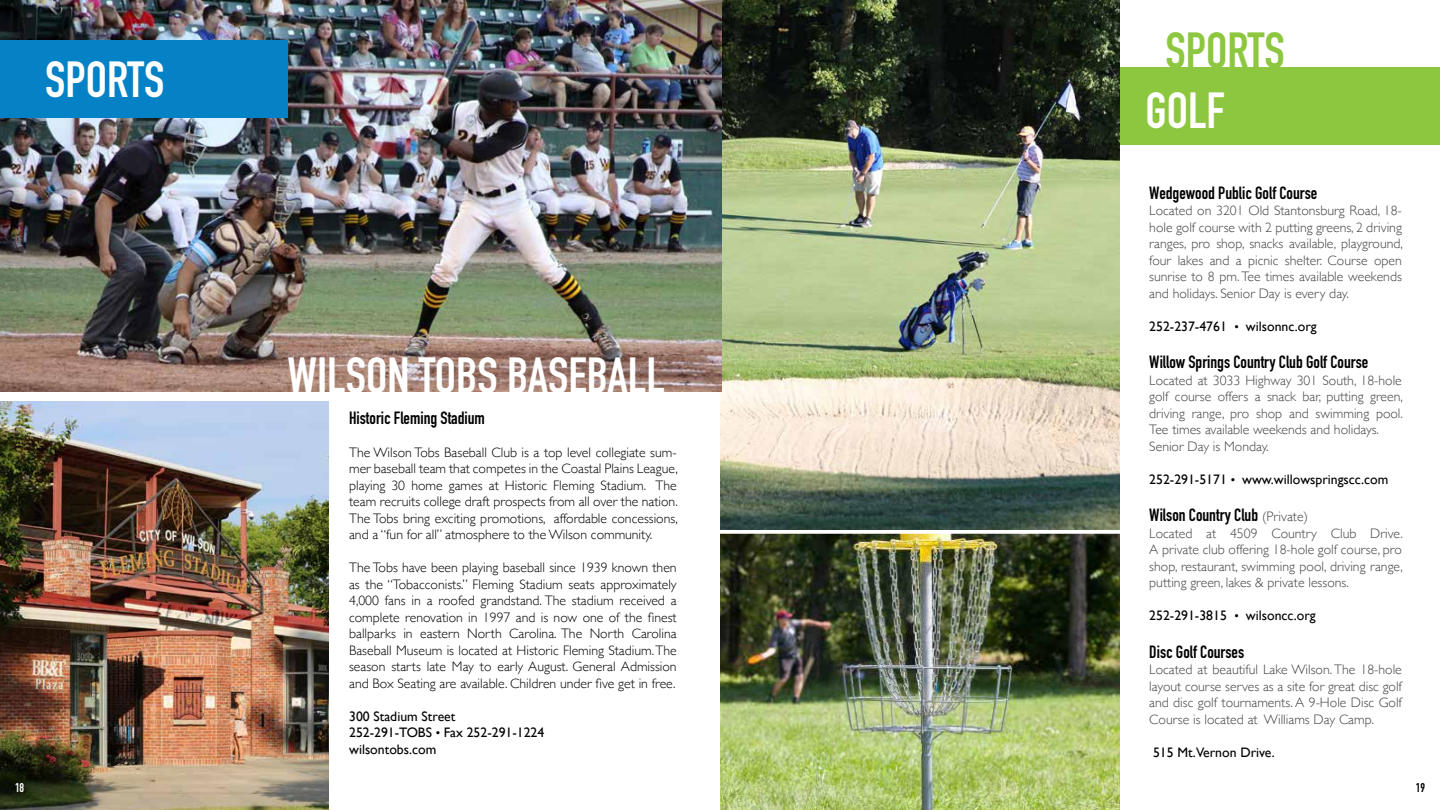
<style>
.page{position:relative;width:1440px;height:810px;background:#fff}
.page>*{position:absolute;margin:0;border:0;box-sizing:border-box;transform-origin:0 0}
.t1{font:700 50px "DIN Condensed";color:#fff}
.t2{font:700 50px "DIN Condensed";color:#8dc63f}
.t3{font:700 17.5px "DIN Condensed";color:#000}
.t4{font:300 13.75px/16.5px "Gill Sans";color:#000;text-align:justify}
.t5{font:300 13.75px/16.5px "Gill Sans";color:#434343;text-align:justify}
.t6{font:13.75px/16.5px "Gill Sans";color:#000}
.t7{font:700 12.5px "DIN Condensed";color:#fff}
.t8{font:700 12.5px "DIN Condensed";color:#000}
.s1{font-size:12.5px}
.s2{font-family:"Gill Sans";font-weight:300;font-size:13.75px;color:#434343}
</style>
<div class="page">
<div style="left:1071px;top:67px;width:369px;height:78px;background:#8dc63f"></div>
<img style="left:720px;top:534px;width:399px;height:276px">
<img style="left:720px;top:0;width:399px;height:530px">
<svg style="left:720px;top:533px;width:400px;height:1px"></svg>
<img style="left:0;top:0;width:722px;height:392px">
<img style="left:0;top:402px;width:329px;height:408px">
<div style="left:0;top:40px;width:287px;height:78px;background:#0582c6"></div>
<h1 class="t1" style="left:45px;top:46px;width:121px">SPORTS</h1>
<h1 class="t1" style="left:287px;top:342px;width:379px">WILSON TOBS BASEBALL</h1>
<p class="t3" style="left:349px;top:406px;width:137px">Historic Fleming Stadium</p>
<p class="t4" style="left:349px;top:444px;width:330px">The Wilson Tobs Baseball Club is a top level collegiate sum&shy;mer baseball team that competes in the Coastal Plains League, playing 30 home games at Historic Fleming Stadium. The team recruits college draft prospects from all over the nation.<br>The Tobs bring exciting promotions, affordable concessions, and a “fun for all” atmosphere to the Wilson community.</p>
<p class="t4" style="left:349px;top:559px;width:329px">The Tobs have been playing baseball since 1939 known then as the “Tobacconists.” Fleming Stadium seats approximately 4,000 fans in a roofed grandstand. The stadium received a complete renovation in 1997 and is now one of the finest ballparks in eastern North Carolina. The North Carolina Baseball Museum is located at Historic Fleming Stadium. The season starts late May to early August. General Admission and Box Seating are available. Children under five get in free.</p>
<p class="t6" style="left:349px;top:708px;width:197px">300 Stadium Street<br>252-291-TOBS <span class="s1">•</span> Fax 252-291-1224 wilsontobs.com</p>
<h1 class="t2" style="left:1166px;top:17px;width:121px">SPORTS</h1>
<h1 class="t1" style="left:1146px;top:77px;width:81px">GOLF</h1>
<p class="t3" style="left:1149px;top:181px;width:170px">Wedgewood Public Golf Course</p>
<p class="t5" style="left:1149px;top:202px;width:255px">Located on 3201 Old Stantonsburg Road, 18- hole golf course with 2 putting greens, 2 driving ranges, pro shop, snacks available, playground, four lakes and a picnic shelter. Course open sunrise to 8 pm. Tee times available weekends and holidays. Senior Day is every day.</p>
<p class="t6" style="left:1149px;top:318px;width:169px">252-237-4761 <span class="s1">•</span> wilsonnc.org</p>
<p class="t3" style="left:1149px;top:350px;width:221px">Willow Springs Country Club Golf Course</p>
<p class="t5" style="left:1149px;top:371px;width:255px;text-align:left">Located at 3033 Highway 301 South, 18-hole golf course offers a snack bar, putting green, driving range, pro shop and swimming pool.<br>Tee times available weekends and holidays.<br>Senior Day is Monday.</p>
<p class="t6" style="left:1149px;top:471px;width:241px">252-291-5171 <span class="s1">•</span> www.willowspringscc.com</p>
<p class="t3" style="left:1149px;top:503px;width:160px">Wilson Country Club <span class="s2">(Private)</span></p>
<p class="t5" style="left:1149px;top:524px;width:255px">Located at 4509 Country Club Drive.<br>A private club offering 18-hole golf course, pro shop, restaurant, swimming pool, driving range, putting green, lakes &amp; private lessons.</p>
<p class="t6" style="left:1149px;top:607px;width:168px">252-291-3815 <span class="s1">•</span> wilsoncc.org</p>
<p class="t3" style="left:1149px;top:640px;width:96px">Disc Golf Courses</p>
<p class="t5" style="left:1149px;top:661px;width:254px">Located at beautiful Lake Wilson. The 18-hole layout course serves as a site for great disc golf and disc golf tournaments. A 9-Hole Disc Golf Course is located at Williams Day Camp.</p>
<p class="t6" style="left:1153px;top:744px;width:123px">515 Mt.Vernon Drive.</p>
<p class="t7" style="left:15px;top:780px;width:11px">18</p>
<p class="t8" style="left:1416px;top:780px;width:11px">19</p>
</div>
